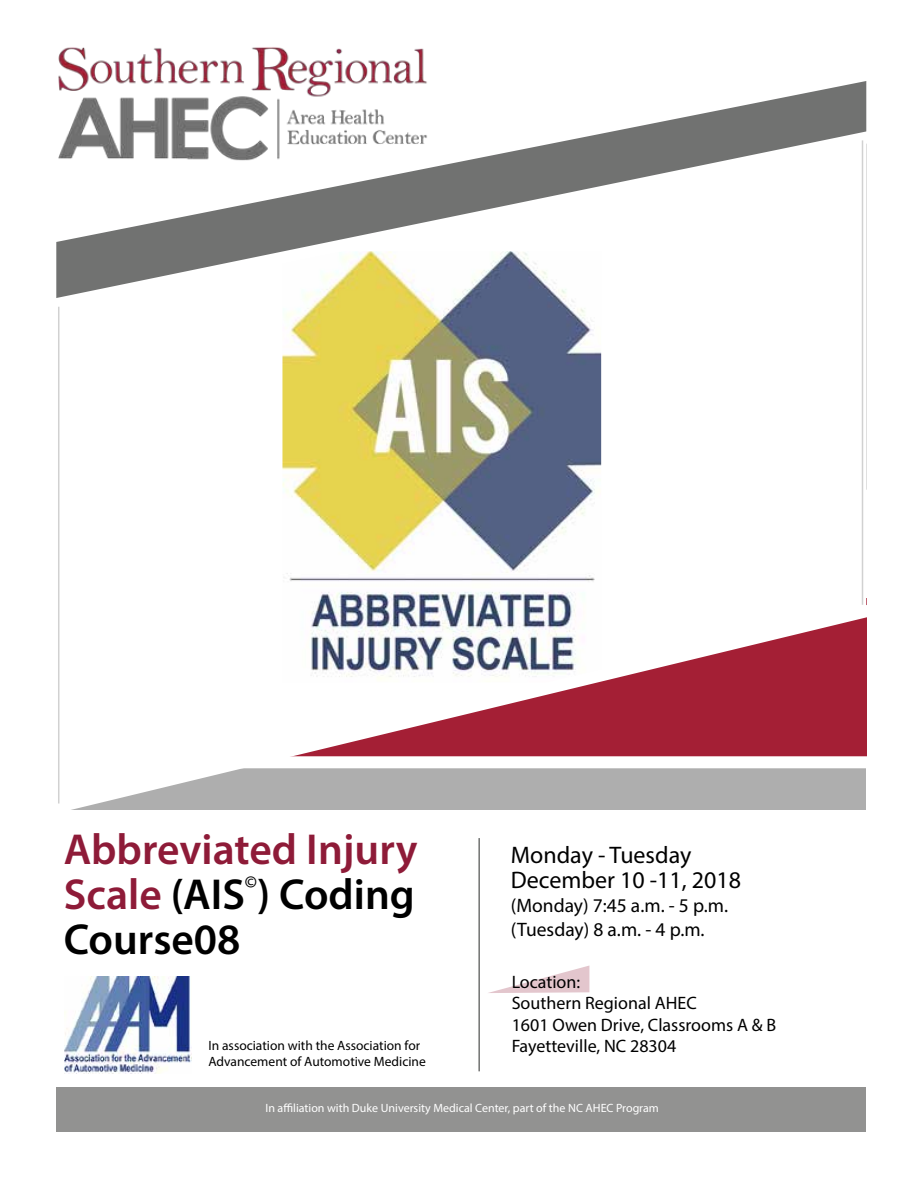
<style>
.page{position:relative;width:918px;height:1188px;background:#fff}
.page>*{position:absolute;margin:0;border:0;box-sizing:border-box;transform-origin:0 0}
.t1{font:600 43.5px/45px "Myriad Pro";color:#8e1b38}
.t2{font:600 43.5px "Myriad Pro";color:#000}
.t3{font:24px/25.5px "Myriad Pro";color:#000}
.t4{font:19.5px/24px "Myriad Pro";color:#000}
.t5{font:18px/21.6px "Myriad Pro";color:#000}
.t6{font:600 18px "Myriad Pro";color:#000}
.t7{font:13.5px/16.2px "Myriad Pro";color:#000}
.t8{font:12px "Myriad Pro";color:#fff}
.s1{color:#000}
</style>
<div class="page">
<svg style="left:665px;top:81px;width:201px;height:40px"></svg>
<img style="left:58px;top:47px;width:369px;height:74px">
<hr style="left:478px;top:838px;width:2px;height:233px;background:#717271">
<div style="left:56px;top:1087px;width:810px;height:44px;background:#929291"></div>
<img style="left:282px;top:320px;width:319px;height:273px">
<svg style="left:56px;top:121px;width:811px;height:199px"></svg>
<svg style="left:59px;top:593px;width:808px;height:217px"></svg>
<div style="left:237px;top:756px;width:637px;height:12px;background:#fff"></div>
<svg style="left:488px;top:966px;width:101px;height:27px"></svg>
<img style="left:64px;top:976px;width:127px;height:98px">
<hr style="left:58px;top:307px;width:1px;height:497px;background:#d1d1d1">
<hr style="left:862px;top:140px;width:1px;height:465px;background:#d1d1d1">
<h1 class="t1" style="left:64px;top:826px;width:355px">Abbreviated Injury<br>Scale <span class="s1">(AIS ) Coding</span></h1>
<p class="t6" style="left:245px;top:871px;width:14px">©</p>
<h1 class="t2" style="left:64px;top:912px;width:178px">Course08</h1>
<p class="t7" style="left:208px;top:1037px;width:219px">In association with the Association for<br>Advancement of Automotive Medicine</p>
<h2 class="t3" style="left:511px;top:841px;width:232px">Monday - Tuesday<br>December 10 -11, 2018</h2>
<p class="t4" style="left:511px;top:893px;width:219px">(Monday) 7:45 a.m. - 5 p.m. (Tuesday) 8 a.m. - 4 p.m.</p>
<p class="t5" style="left:512px;top:971px;width:266px">Location:<br>Southern Regional AHEC<br>1601 Owen Drive, Classrooms A &amp; B<br>Fayetteville, NC 28304</p>
<p class="t8" style="left:265px;top:1100px;width:395px">In affiliation with Duke University Medical Center, part of the NC AHEC Program</p>
</div>
